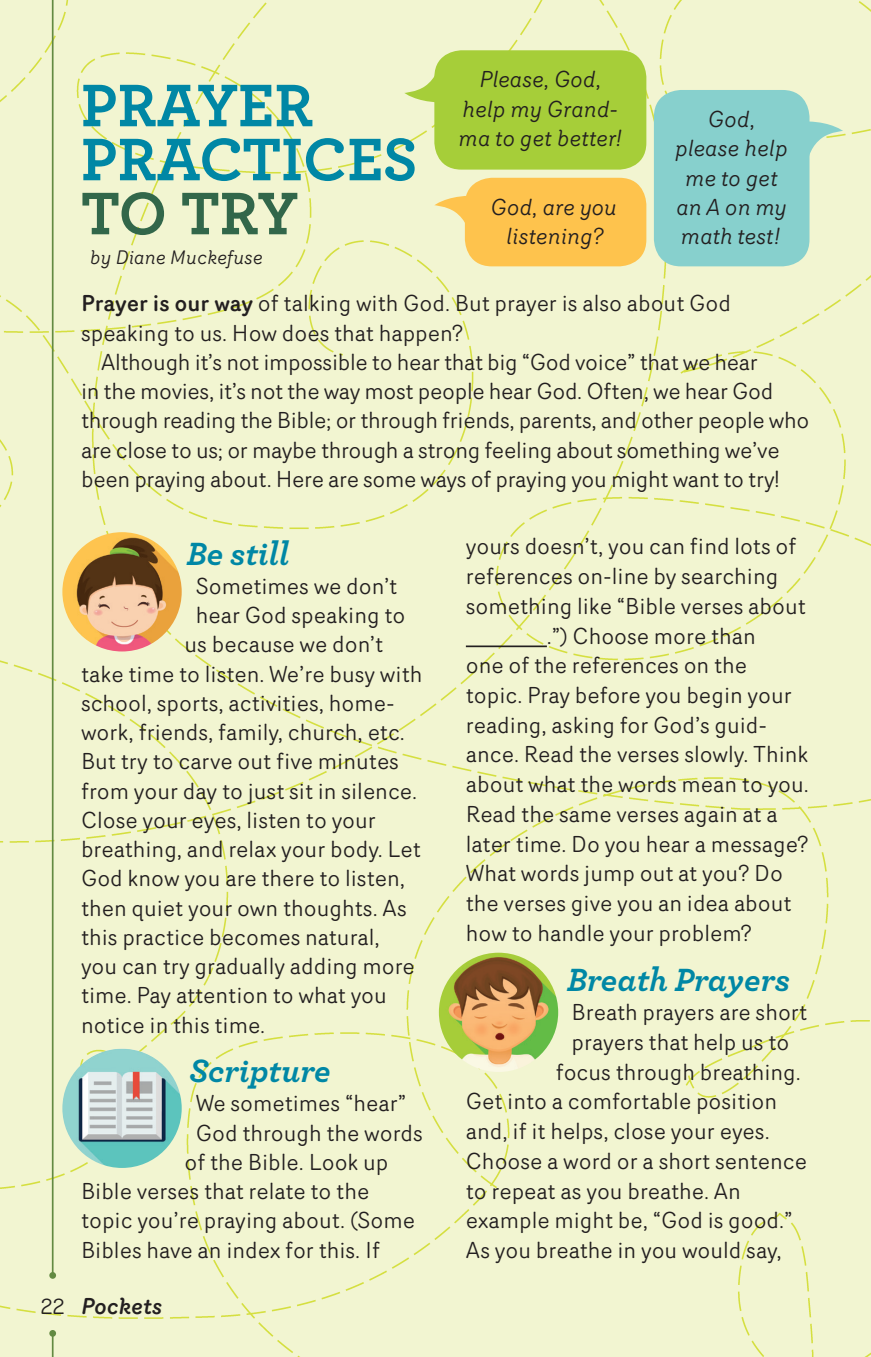
<style>
.page{position:relative;width:871px;height:1357px;background:#f2f5d1}
.page>*{position:absolute;margin:0;border:0;box-sizing:border-box;transform-origin:0 0}
.t1{font:700 63px/54px "Archer";color:#0087a5}
.t2{font:700 63px "Archer";color:#32674a}
.t3{font:italic 700 33.75px "Archer";color:#0087a5}
.t4{font:22.5px/29.2px "Router";color:#231f20}
.t5{font:italic 22.5px/29.2px "Router";color:#231f20;text-align:center}
.t6{font:italic 500 22.5px "Router";letter-spacing:-.015em;color:#231f20}
.t7{font:italic 19.12px "Router";letter-spacing:-.005em;color:#231f20}
.s1{font-weight:500}
.s2{font-weight:400;font-style:normal}
</style>
<div class="page">
<hr style="left:52px;top:0;width:2px;height:1275px;background:#638a42">
<div style="left:49px;top:1272px;width:7px;height:7px;background:#638a42;border-radius:50%"></div>
<hr style="left:52px;top:1333px;width:2px;height:24px;background:#638a42">
<div style="left:49px;top:1330px;width:7px;height:6px;background:#638a42;border-radius:50%"></div>
<hr style="left:466px;top:645px;width:81px;height:2px;background:#231f20">
<div style="left:465px;top:178px;width:181px;height:88px;background:#fec34d;border-radius:27px"></div>
<div style="left:434px;top:50px;width:212px;height:120px;background:#a6ce39;border-radius:27px"></div>
<div style="left:654px;top:90px;width:155px;height:176px;background:#87d0cd;border-radius:27px"></div>
<svg style="left:434px;top:196px;width:32px;height:36px"></svg>
<svg style="left:404px;top:66px;width:33px;height:36px"></svg>
<svg style="left:809px;top:121px;width:34px;height:37px"></svg>
<img style="left:62px;top:532px;width:120px;height:119px;border-radius:60px">
<img style="left:62px;top:1048px;width:120px;height:120px;border-radius:60px">
<img style="left:439px;top:953px;width:119px;height:119px;border-radius:60px">
<h1 class="t1" style="left:81px;top:74px;width:338px">PRAYER<br>PRACTICES</h1>
<h1 class="t2" style="left:81px;top:164px;width:219px">TO TRY</h1>
<p class="t7" style="left:90px;top:243px;width:174px">by Diane Muckefuse</p>
<p class="t5" style="left:458px;top:64px;width:165px">Please, God, help my Grand&shy;ma to get better!</p>
<p class="t5" style="left:490px;top:192px;width:128px">God, are you listening?</p>
<p class="t5" style="left:675px;top:104px;width:114px">God, please help me to get an A on my math test!</p>
<p class="t4" style="left:81px;top:288px;width:651px"><span class="s1">Prayer is our way</span> of talking with God. But prayer is also about God speaking to us. How does that happen?</p>
<p class="t4" style="left:81px;top:347px;width:730px;text-indent:20px">Although it’s not impossible to hear that big “God voice” that we hear<br>in the movies, it’s not the way most people hear God. Often, we hear God through reading the Bible; or through friends, parents, and other people who are close to us; or maybe through a strong feeling about something we’ve been praying about. Here are some ways of praying you might want to try!</p>
<h2 class="t3" style="left:187px;top:526px;width:104px">Be still</h2>
<p class="t4" style="left:196px;top:571px;width:203px">Sometimes we don’t</p>
<p class="t4" style="left:196px;top:600px;width:211px">hear God speaking to</p>
<p class="t4" style="left:184px;top:629px;width:200px">us because we don’t</p>
<p class="t4" style="left:81px;top:658px;width:343px">take time to listen. We’re busy with</p>
<p class="t4" style="left:81px;top:688px;width:315px">school, sports, activities, home-</p>
<p class="t4" style="left:81px;top:717px;width:325px">work, friends, family, church, etc.</p>
<p class="t4" style="left:81px;top:746px;width:319px">But try to carve out five minutes</p>
<p class="t4" style="left:81px;top:775px;width:338px">from your day to just sit in silence.</p>
<p class="t4" style="left:81px;top:805px;width:296px">Close your eyes, listen to your</p>
<p class="t4" style="left:81px;top:834px;width:341px">breathing, and relax your body. Let</p>
<p class="t4" style="left:81px;top:863px;width:326px">God know you are there to listen,</p>
<p class="t4" style="left:81px;top:892px;width:327px">then quiet your own thoughts. As</p>
<p class="t4" style="left:81px;top:922px;width:300px">this practice becomes natural,</p>
<p class="t4" style="left:81px;top:951px;width:335px">you can try gradually adding more</p>
<p class="t4" style="left:81px;top:980px;width:307px">time. Pay attention to what you</p>
<p class="t4" style="left:81px;top:1009px;width:186px">notice in this time.</p>
<h2 class="t3" style="left:189px;top:1044px;width:143px">Scripture</h2>
<p class="t4" style="left:196px;top:1088px;width:212px">We sometimes “hear”</p>
<p class="t4" style="left:196px;top:1117px;width:229px">God through the words</p>
<p class="t4" style="left:184px;top:1147px;width:205px">of the Bible. Look up</p>
<p class="t4" style="left:81px;top:1176px;width:290px">Bible verses that relate to the</p>
<p class="t4" style="left:81px;top:1205px;width:335px">topic you’re praying about. (Some</p>
<p class="t4" style="left:81px;top:1234px;width:301px">Bibles have an index for this. If</p>
<p class="t6" style="left:41px;top:1288px;width:123px"><span class="s2">22</span> Pockets</p>
<p class="t4" style="left:466px;top:531px;width:332px">yours doesn’t, you can find lots of</p>
<p class="t4" style="left:466px;top:561px;width:314px">references on-line by searching</p>
<p class="t4" style="left:466px;top:591px;width:341px">something like “Bible verses about</p>
<p class="t4" style="left:547px;top:620px;width:210px">.”) Choose more than</p>
<p class="t4" style="left:466px;top:650px;width:283px">one of the references on the</p>
<p class="t4" style="left:466px;top:680px;width:327px">topic. Pray before you begin your</p>
<p class="t4" style="left:466px;top:709px;width:303px">reading, asking for God’s guid-</p>
<p class="t4" style="left:466px;top:739px;width:344px">ance. Read the verses slowly. Think</p>
<p class="t4" style="left:466px;top:769px;width:344px">about what the words mean to you.</p>
<p class="t4" style="left:466px;top:799px;width:313px">Read the same verses again at a</p>
<p class="t4" style="left:466px;top:828px;width:344px">later time. Do you hear a message?</p>
<p class="t4" style="left:466px;top:858px;width:318px">What words jump out at you? Do</p>
<p class="t4" style="left:466px;top:888px;width:327px">the verses give you an idea about</p>
<p class="t4" style="left:466px;top:917px;width:288px">how to handle your problem?</p>
<h2 class="t3" style="left:567px;top:952px;width:224px">Breath Prayers</h2>
<p class="t4" style="left:572px;top:997px;width:237px">Breath prayers are short</p>
<p class="t4" style="left:572px;top:1027px;width:219px">prayers that help us to</p>
<p class="t4" style="left:556px;top:1056px;width:246px">focus through breathing.</p>
<p class="t4" style="left:466px;top:1086px;width:313px">Get into a comfortable position</p>
<p class="t4" style="left:466px;top:1116px;width:305px">and, if it helps, close your eyes.</p>
<p class="t4" style="left:466px;top:1146px;width:343px">Choose a word or a short sentence</p>
<p class="t4" style="left:466px;top:1175px;width:276px">to repeat as you breathe. An</p>
<p class="t4" style="left:466px;top:1205px;width:328px">example might be, “God is good.”</p>
<p class="t4" style="left:466px;top:1235px;width:317px">As you breathe in you would say,</p>
</div>
